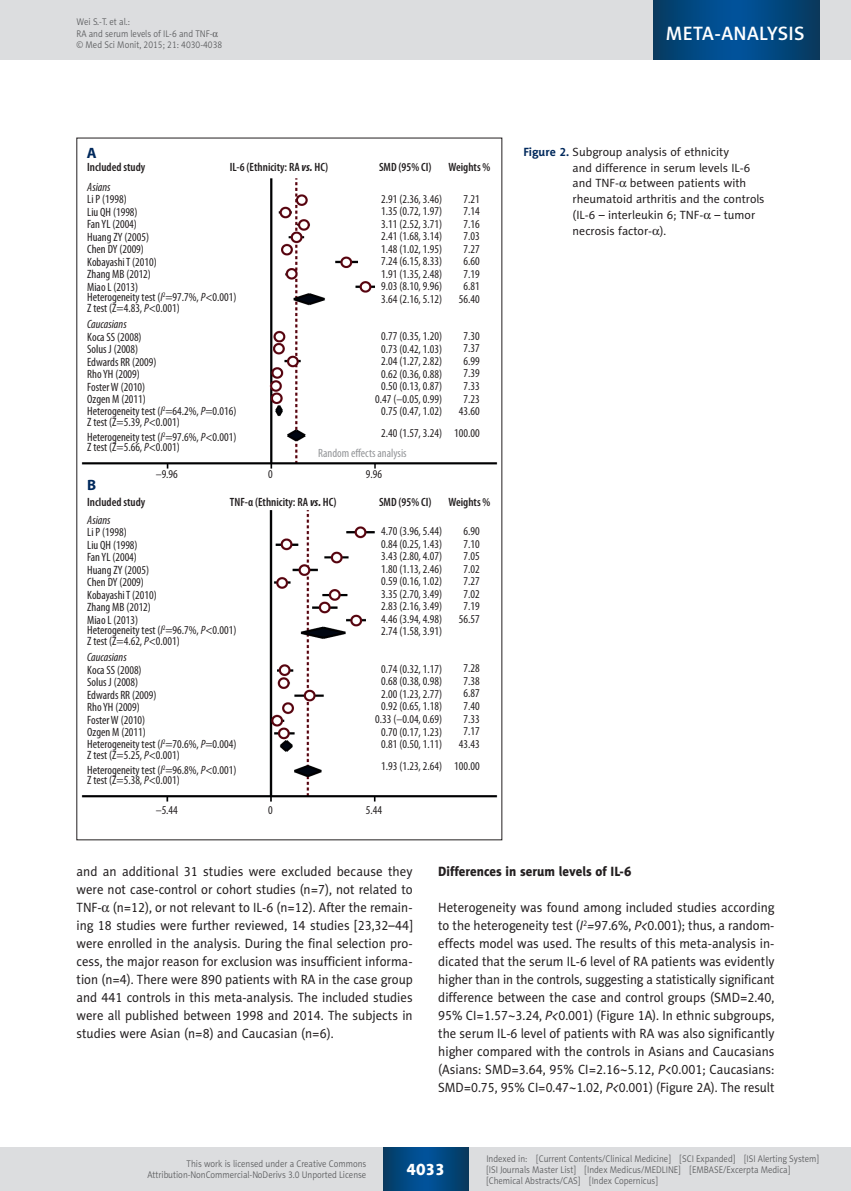
<style>
.page{position:relative;width:851px;height:1191px;background:#fff}
.page>*{position:absolute;margin:0;border:0;box-sizing:border-box;transform-origin:0 0}
.t1{font:19.5px "Naomi Sans EFN Medium";letter-spacing:.01em;color:#fff}
.t2{font:16.5px "Naomi Sans EFN Heavy";color:#fff}
.t3{font:700 15px "Myriad Pro";color:#00295c}
.MSM_Body{font:13.5px/18px "Naomi Sans EFN";color:#231f20;text-align:justify;scale:.95 1}
.MSM_Body-2{font:13.5px/18px "Naomi Sans EFN";color:#231f20;text-align:justify;scale:.96 1}
.MSM_Headline_2{font:13.5px "Naomi Sans EFN Heavy";color:#231f20;scale:.95 1}
.t4{font:condensed 12px/12.6px "Myriad Pro";color:#231f20}
.MSM_Rycina_tytul{font:12px/15.8px "Naomi Sans EFN";color:#231f20}
.t5{font:600 condensed 12px "Myriad Pro";color:#231f20}
.t6{font:condensed 12px "Myriad Pro";color:#939598}
.t7{font:9.75px/11.2px "Naomi Sans EFN Light";color:#57585a;scale:.9 1}
.s1{font-family:"Standard Sym L"}
.s2{font-weight:700;font-style:italic}
.s3{font-style:italic}
.s4{font-weight:700;color:#00295c}
</style>
<div class="page">
<img style="left:81px;top:178px;width:417px;height:291px">
<img style="left:81px;top:510px;width:417px;height:292px">
<div style="left:0;top:1148px;width:850px;height:43px;background:#dcdddf"></div>
<svg style="left:383px;top:1147px;width:85px;height:43px;background:#02477e"></svg>
<div style="left:0;top:0;width:850px;height:60px;background:#dcdddf"></div>
<svg style="left:653px;top:0;width:166px;height:60px;background:#02477e"></svg>
<p class="t7" style="left:77px;top:16px;width:163px">Wei S.-T. et al.:<br>RA and serum levels of IL-6 and TNF-<span class="s1">a </span>© Med Sci Monit, 2015; 21: 4030-4038</p>
<h1 class="t1" style="left:665px;top:22px;width:140px">META-ANALYSIS</h1>
<p class="t3" style="left:87px;top:143px;width:11px">A</p>
<p class="t5" style="left:87px;top:161px;width:59px">Included study</p>
<p class="t5" style="left:230px;top:161px;width:100px">IL-6 (Ethnicity: RA <span class="s2">vs.</span> HC)</p>
<p class="t5" style="left:379px;top:161px;width:54px">SMD (95% CI)</p>
<p class="t5" style="left:448px;top:161px;width:43px">Weights %</p>
<p class="t4" style="left:459px;top:193px;width:22px;text-align:center">7.21<br>7.14<br>7.16<br>7.03<br>7.27<br>6.60<br>7.19<br>6.81<br>56.40</p>
<p class="t4" style="left:459px;top:330px;width:22px;text-align:center">7.30<br>7.37<br>6.99<br>7.39<br>7.33<br>7.23<br>43.60</p>
<p class="t4" style="left:87px;top:180px;width:71px"><span class="s3">Asians<br></span>Li P (1998)<br>Liu QH (1998)<br>Fan YL (2004)<br>Huang ZY (2005)<br>Chen DY (2009)<br>Kobayashi T (2010)<br>Zhang MB (2012)<br>Miao L (2013)</p>
<p class="t4" style="left:381px;top:193px;width:62px;text-align:justify">2.91 (2.36, 3.46)<br>1.35 (0.72, 1.97)<br>3.11 (2.52, 3.71)<br>2.41 (1.68, 3.14)<br>1.48 (1.02, 1.95)<br>7.24 (6.15, 8.33)<br>1.91 (1.35, 2.48)<br>9.03 (8.10, 9.96)<br>3.64 (2.16, 5.12)</p>
<p class="t4" style="left:375px;top:330px;width:68px;text-align:center">0.77 (0.35, 1.20)<br>0.73 (0.42, 1.03)<br>2.04 (1.27, 2.82)<br>0.62 (0.36, 0.88)<br>0.50 (0.13, 0.87)<br>0.47 (–0.05, 0.99)<br>0.75 (0.47, 1.02)</p>
<p class="t4" style="left:381px;top:427px;width:100px">2.40 (1.57, 3.24) 100.00</p>
<p class="t4" style="left:87px;top:292px;width:151px;line-height:10.5px">Heterogeneity test (<span class="s3">I</span><sup>2</sup>=97.7%, <span class="s3">P</span>&lt;0.001)<br>Z test (Z=4.83, <span class="s3">P</span>&lt;0.001)</p>
<p class="t4" style="left:87px;top:318px;width:71px"><span class="s3">Caucasians<br></span>Koca SS (2008)<br>Solus J (2008)<br>Edwards RR (2009)<br>Rho YH (2009)<br>Foster W (2010)<br>Ozgen M (2011)</p>
<p class="t4" style="left:87px;top:406px;width:151px;line-height:10.5px">Heterogeneity test (<span class="s3">I</span><sup>2</sup>=64.2%, <span class="s3">P</span>=0.016)<br>Z test (Z=5.39, <span class="s3">P</span>&lt;0.001)</p>
<p class="t4" style="left:87px;top:432px;width:151px;line-height:10.5px">Heterogeneity test (<span class="s3">I</span><sup>2</sup>=97.6%, <span class="s3">P</span>&lt;0.001)<br>Z test (Z=5.66, <span class="s3">P</span>&lt;0.001)</p>
<p class="t6" style="left:318px;top:447px;width:90px">Random effects analysis</p>
<p class="t3" style="left:87px;top:475px;width:11px">B</p>
<p class="t4" style="left:156px;top:468px;width:24px">–9.96</p>
<p class="t4" style="left:268px;top:468px;width:6px">0</p>
<p class="t4" style="left:366px;top:468px;width:18px">9.96</p>
<p class="t5" style="left:87px;top:495px;width:59px">Included study</p>
<p class="t5" style="left:230px;top:495px;width:108px">TNF-α (Ethnicity: RA <span class="s2">vs.</span> HC)</p>
<p class="t5" style="left:379px;top:495px;width:54px">SMD (95% CI)</p>
<p class="t5" style="left:448px;top:495px;width:43px">Weights %</p>
<p class="t4" style="left:87px;top:513px;width:71px"><span class="s3">Asians<br></span>Li P (1998)<br>Liu QH (1998)<br>Fan YL (2004)<br>Huang ZY (2005)<br>Chen DY (2009)<br>Kobayashi T (2010)<br>Zhang MB (2012)<br>Miao L (2013)</p>
<p class="t4" style="left:87px;top:625px;width:151px;line-height:10.5px">Heterogeneity test (<span class="s3">I</span><sup>2</sup>=96.7%, <span class="s3">P</span>&lt;0.001)<br>Z test (Z=4.62, <span class="s3">P</span>&lt;0.001)</p>
<p class="t4" style="left:87px;top:651px;width:71px"><span class="s3">Caucasians<br></span>Koca SS (2008)<br>Solus J (2008)<br>Edwards RR (2009)<br>Rho YH (2009)<br>Foster W (2010)<br>Ozgen M (2011)</p>
<p class="t4" style="left:87px;top:739px;width:151px;line-height:10.5px">Heterogeneity test (<span class="s3">I</span><sup>2</sup>=70.6%, <span class="s3">P</span>=0.004)<br>Z test (Z=5.25, <span class="s3">P</span>&lt;0.001)</p>
<p class="t4" style="left:87px;top:764px;width:151px;line-height:10.5px">Heterogeneity test (<span class="s3">I</span><sup>2</sup>=96.8%, <span class="s3">P</span>&lt;0.001)<br>Z test (Z=5.38, <span class="s3">P</span>&lt;0.001)</p>
<p class="t4" style="left:381px;top:525px;width:62px;text-align:justify">4.70 (3.96, 5.44)<br>0.84 (0.25, 1.43)<br>3.43 (2.80, 4.07)<br>1.80 (1.13, 2.46)<br>0.59 (0.16, 1.02)<br>3.35 (2.70, 3.49)<br>2.83 (2.16, 3.49)<br>4.46 (3.94, 4.98)<br>2.74 (1.58, 3.91)</p>
<p class="t4" style="left:375px;top:663px;width:68px;text-align:center">0.74 (0.32, 1.17)<br>0.68 (0.38, 0.98)<br>2.00 (1.23, 2.77)<br>0.92 (0.65, 1.18)<br>0.33 (–0.04, 0.69)<br>0.70 (0.17, 1.23)<br>0.81 (0.50, 1.11)</p>
<p class="t4" style="left:381px;top:760px;width:100px">1.93 (1.23, 2.64) 100.00</p>
<p class="t4" style="left:459px;top:525px;width:22px;text-align:center">6.90<br>7.10<br>7.05<br>7.02<br>7.27<br>7.02<br>7.19<br>56.57</p>
<p class="t4" style="left:459px;top:662px;width:22px;text-align:center">7.28<br>7.38<br>6.87<br>7.40<br>7.33<br>7.17<br>43.43</p>
<p class="t4" style="left:156px;top:803px;width:24px">–5.44</p>
<p class="t4" style="left:268px;top:803px;width:6px">0</p>
<p class="t4" style="left:366px;top:803px;width:18px">5.44</p>
<p class="MSM_Rycina_tytul" style="left:572px;top:144px;width:193px;text-indent:-49px"><span class="s4">Figure 2.</span> Subgroup analysis of ethnicity<br>and difference in serum levels IL-6 and TNF-<span class="s1">a</span> between patients with rheumatoid arthritis and the controls (IL-6 – interleukin 6; TNF-<span class="s1">a</span> – tumor necrosis factor-<span class="s1">a</span>).</p>
<p class="MSM_Body-2" style="left:77px;top:862px;width:352px">and an additional 31 studies were excluded because they were not case-control or cohort studies (n=7), not related to TNF-<span class="s1">a</span> (n=12), or not relevant to IL-6 (n=12). After the remain&shy;ing 18 studies were further reviewed, 14 studies [23,32–44] were enrolled in the analysis. During the final selection pro&shy;cess, the major reason for exclusion was insufficient informa&shy;tion (n=4). There were 890 patients with RA in the case group and 441 controls in this meta-analysis. The included studies were all published between 1998 and 2014. The subjects in studies were Asian (n=8) and Caucasian (n=6).</p>
<p class="MSM_Headline_2" style="left:438px;top:863px;width:205px">Differences in serum levels of IL-6</p>
<p class="MSM_Body" style="left:438px;top:898px;width:355px">Heterogeneity was found among included studies according to the heterogeneity test (<span class="s3">I</span><sup>2</sup><span class="s3">=</span>97.6%, <span class="s3">P&lt;</span>0.001); thus, a random&shy;effects model was used. The results of this meta-analysis in&shy;dicated that the serum IL-6 level of RA patients was evidently higher than in the controls, suggesting a statistically significant difference between the case and control groups (SMD=2.40, 95% CI=1.57~3.24, <span class="s3">P&lt;</span>0.001) (Figure 1A). In ethnic subgroups, the serum IL-6 level of patients with RA was also significantly higher compared with the controls in Asians and Caucasians (Asians: SMD=3.64, 95% CI=2.16~5.12, <span class="s3">P</span>&lt;0.001; Caucasians:<br>SMD=0.75, 95% CI=0.47~1.02, <span class="s3">P&lt;</span>0.001) (Figure 2A). The result</p>
<p class="t7" style="left:147px;top:1158px;width:245px;text-align:right">This work is licensed under a Creative Commons<br>Attribution-NonCommercial-NoDerivs 3.0 Unported License</p>
<h2 class="t2" style="left:406px;top:1159px;width:40px">4033</h2>
<p class="t7" style="left:486px;top:1152px;width:371px">Indexed in: [Current Contents/Clinical Medicine] [SCI Expanded] [ISI Alerting System] [ISI Journals Master List] [Index Medicus/MEDLINE] [EMBASE/Excerpta Medica] [Chemical Abstracts/CAS] [Index Copernicus]</p>
</div>
